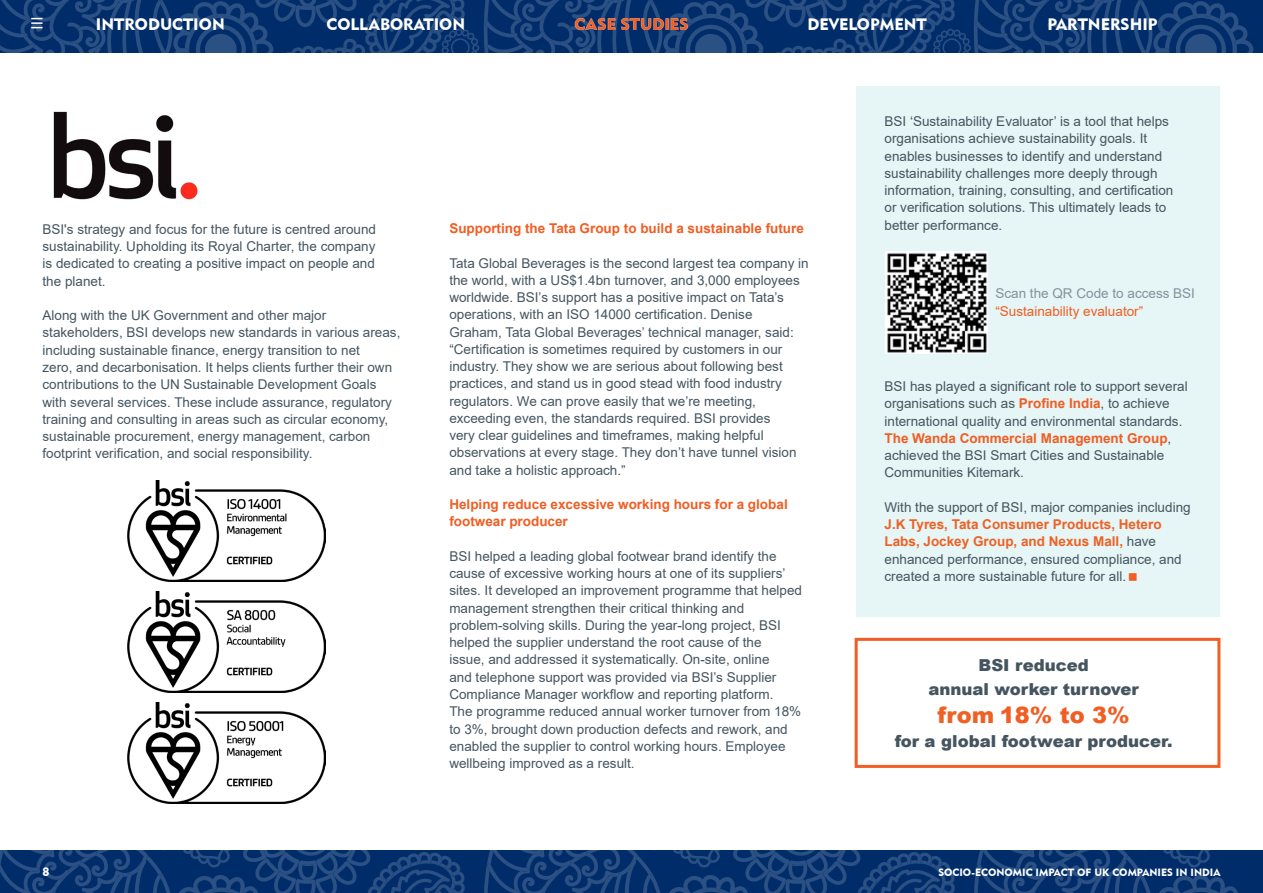
<style>
.page{position:relative;width:1263px;height:893px;background:#fff}
.page>*{position:absolute;margin:0;border:0;box-sizing:border-box;transform-origin:0 0}
.t1{font:900 22.5px "Arial";color:#f15d22}
.t2{font:900 16.5px/24px "Arial";color:#455560;text-align:center}
.t3{font:16.5px "Geometric 415 BT Black A";color:#fff}
.t4{font:16.5px "Geometric 415 BT Black A";color:#f15d22}
.t5{font:13.5px/17.2px "Arial";color:#455560}
.t6{font:700 13.5px/17.2px "Arial";color:#f15d22}
.t7{font:13.5px "Arial";color:#f15d22}
.t8{font:13.5px "Arial";color:#82939d}
.t9{font:12px "Geometric 415 BT Black A";color:#fff}
.t10{font:10.5px "Geometric 415 BT Black A";color:#fff}
.s1{font-weight:700;color:#f15d22}
.s2{font-weight:700;color:#ee6125}
.s3{color:#ee6125}
</style>
<div class="page">
<div style="left:0;top:850px;width:1263px;height:43px;background:#002d6a"></div>
<svg style="left:974px;top:850px;width:264px;height:43px"></svg>
<svg style="left:484px;top:850px;width:471px;height:43px"></svg>
<svg style="left:0;top:850px;width:465px;height:43px"></svg>
<hr style="left:1262px;top:0;width:1px;height:53px;background:#002d6a">
<svg style="left:0;top:0;width:1254px;height:53px;background:#0f3972"></svg>
<div style="left:856px;top:86px;width:363px;height:531px;background:#e6f5f5"></div>
<img style="left:886px;top:251px;width:102px;height:103px">
<img style="left:127px;top:481px;width:199px;height:101px">
<img style="left:127px;top:703px;width:199px;height:100px">
<img style="left:127px;top:592px;width:199px;height:101px">
<div style="left:855px;top:638px;width:365px;height:130px;border:3px solid #f15d22"></div>
<img style="left:53px;top:111px;width:145px;height:89px">
<p class="t3" style="left:96px;top:14px;width:130px">INTRODUCTION</p>
<p class="t3" style="left:327px;top:14px;width:140px">COLLABORATION</p>
<p class="t3" style="left:807px;top:14px;width:121px">DEVELOPMENT</p>
<p class="t3" style="left:1047px;top:14px;width:112px">PARTNERSHIP</p>
<p class="t4" style="left:574px;top:14px;width:115px">CASE STUDIES</p>
<p class="t5" style="left:43px;top:220px;width:335px;text-align:justify">BSI's strategy and focus for the future is centred around sustainability. Upholding its Royal Charter, the company is dedicated to creating a positive impact on people and the planet.</p>
<p class="t5" style="left:43px;top:307px;width:359px">Along with the UK Government and other major stakeholders, BSI develops new standards in various areas, including sustainable finance, energy transition to net<br>zero, and decarbonisation. It helps clients further their own contributions to the UN Sustainable Development Goals with several services. These include assurance, regulatory training and consulting in areas such as circular economy, sustainable procurement, energy management, carbon footprint verification, and social responsibility.</p>
<p class="t6" style="left:449px;top:220px;width:356px">Supporting the Tata Group to build a sustainable future</p>
<p class="t5" style="left:449px;top:254px;width:361px">Tata Global Beverages is the second largest tea company in the world, with a US$1.4bn turnover, and 3,000 employees worldwide. BSI’s support has a positive impact on Tata’s operations, with an ISO 14000 certification. Denise<br>Graham, Tata Global Beverages’ technical manager, said: “Certification is sometimes required by customers in our industry. They show we are serious about following best practices, and stand us in good stead with food industry regulators. We can prove easily that we’re meeting, exceeding even, the standards required. BSI provides<br>very clear guidelines and timeframes, making helpful observations at every stage. They don’t have tunnel vision and take a holistic approach.”</p>
<p class="t6" style="left:449px;top:496px;width:340px">Helping reduce excessive working hours for a global footwear producer</p>
<p class="t5" style="left:449px;top:547px;width:354px">BSI helped a leading global footwear brand identify the cause of excessive working hours at one of its suppliers’ sites. It developed an improvement programme that helped management strengthen their critical thinking and problem-solving skills. During the year-long project, BSI helped the supplier understand the root cause of the<br>issue, and addressed it systematically. On-site, online<br>and telephone support was provided via BSI’s Supplier Compliance Manager workflow and reporting platform.<br>The programme reduced annual worker turnover from 18% to 3%, brought down production defects and rework, and enabled the supplier to control working hours. Employee wellbeing improved as a result.</p>
<p class="t5" style="left:884px;top:113px;width:290px">BSI ‘Sustainability Evaluator’ is a tool that helps organisations achieve sustainability goals. It enables businesses to identify and understand sustainability challenges more deeply through information, training, consulting, and certification or verification solutions. This ultimately leads to better performance.</p>
<p class="t8" style="left:995px;top:284px;width:201px">Scan the QR Code to access BSI</p>
<p class="t7" style="left:995px;top:302px;width:149px">“Sustainability evaluator”</p>
<p class="t5" style="left:884px;top:378px;width:305px">BSI has played a significant role to support several organisations such as <span class="s1">Profine India</span>, to achieve international quality and environmental standards.<br><span class="s1">The Wanda Commercial Management Group</span>, achieved the BSI Smart Cities and Sustainable Communities Kitemark.</p>
<p class="t5" style="left:884px;top:498px;width:308px">With the support of BSI, major companies including</p>
<p class="t5" style="left:884px;top:516px;width:299px"><span class="s2">J.K Tyres, Tata Consumer Products, Hetero Labs, Jockey Group, and Nexus Mall,</span> have enhanced performance, ensured compliance, and created a more sustainable future for all.</p>
<p class="t2" style="left:928px;top:652px;width:212px">BSI reduced<br>annual worker turnover</p>
<h1 class="t1" style="left:937px;top:699px;width:194px"><span class="s3">from</span> 18% to 3%</h1>
<p class="t2" style="left:895px;top:729px;width:280px">for a global footwear producer.</p>
<p class="t9" style="left:43px;top:864px;width:8px">8</p>
<p class="t10" style="left:938px;top:866px;width:284px">SOCIO-ECONOMIC IMPACT OF UK COMPANIES IN INDIA</p>
</div>
